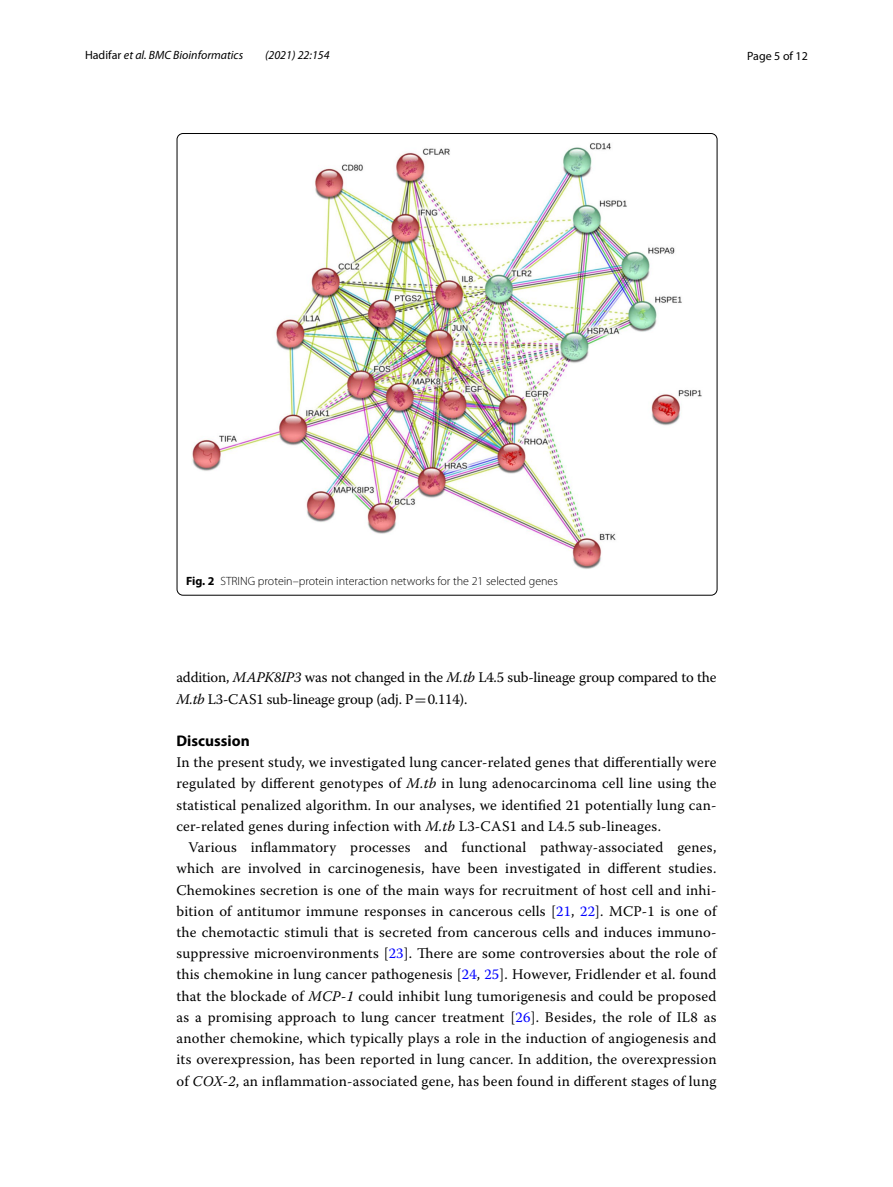
<style>
.page{position:relative;width:893px;height:1187px;background:#fff}
.page>*{position:absolute;margin:0;border:0;box-sizing:border-box;transform-origin:0 0}
.t1{font:700 15.45px "Myriad Pro";color:#000}
.t2{font:14.7px/21.3px "Warnock Pro";letter-spacing:.01em;color:#000;text-align:justify}
.t3{font:14.7px/21.3px "Warnock Pro";letter-spacing:-.015em;color:#000}
.t4{font:300 12px "Myriad Pro";color:#000}
.t5{font:italic 12px "Myriad Pro";color:#000}
.t6{font:12px "Myriad Pro";color:#000}
.s1{font-style:normal}
.s2{font-weight:700}
.s3{font-style:italic}
.s4{font-family:"MTSY"}
.s5{color:#00f}
</style>
<div class="page">
<img style="left:192px;top:143px;width:510px;height:426px">
<p class="t5" style="left:85px;top:48px;width:160px"><span class="s1">Hadifar</span> et al. BMC Bioinformatics</p>
<p class="t5" style="left:265px;top:48px;width:66px">(2021) 22:154</p>
<p class="t6" style="left:747px;top:48px;width:62px">Page 5 of 12</p>
<p class="t4" style="left:186px;top:574px;width:373px"><span class="s2">Fig. 2</span> STRING protein–protein interaction networks for the 21 selected genes</p>
<p class="t3" style="left:176px;top:666px;width:541px">addition, <span class="s3">MAPK8IP3</span> was not changed in the <span class="s3">M.tb</span> L4.5 sub-lineage group compared to the<br><span class="s3">M.tb</span> L3-CAS1 sub-lineage group (adj. P<span class="s4">=</span>0.114).</p>
<p class="t1" style="left:176px;top:730px;width:75px">Discussion</p>
<p class="t2" style="left:176px;top:751px;width:542px">In the present study, we investigated lung cancer-related genes that differentially were regulated by different genotypes of <span class="s3">M.tb</span> in lung adenocarcinoma cell line using the statistical penalized algorithm. In our analyses, we identified 21 potentially lung can&shy;cer-related genes during infection with <span class="s3">M.tb</span> L3-CAS1 and L4.5 sub-lineages.</p>
<p class="t2" style="left:176px;top:836px;width:542px;text-indent:12px">Various inflammatory processes and functional pathway-associated genes, which are involved in carcinogenesis, have been investigated in different studies.<br>Chemokines secretion is one of the main ways for recruitment of host cell and inhi&shy;bition of antitumor immune responses in cancerous cells [<span class="s5">21</span>, <span class="s5">22</span>]. MCP-1 is one of the chemotactic stimuli that is secreted from cancerous cells and induces immuno&shy;suppressive microenvironments [<span class="s5">23</span>]. There are some controversies about the role of this chemokine in lung cancer pathogenesis [<span class="s5">24</span>, <span class="s5">25</span>]. However, Fridlender et al. found that the blockade of <span class="s3">MCP-1</span> could inhibit lung tumorigenesis and could be proposed as a promising approach to lung cancer treatment [<span class="s5">26</span>]. Besides, the role of IL8 as another chemokine, which typically plays a role in the induction of angiogenesis and its overexpression, has been reported in lung cancer. In addition, the overexpression of <span class="s3">COX-2</span>, an inflammation-associated gene, has been found in different stages of lung</p>
</div>
